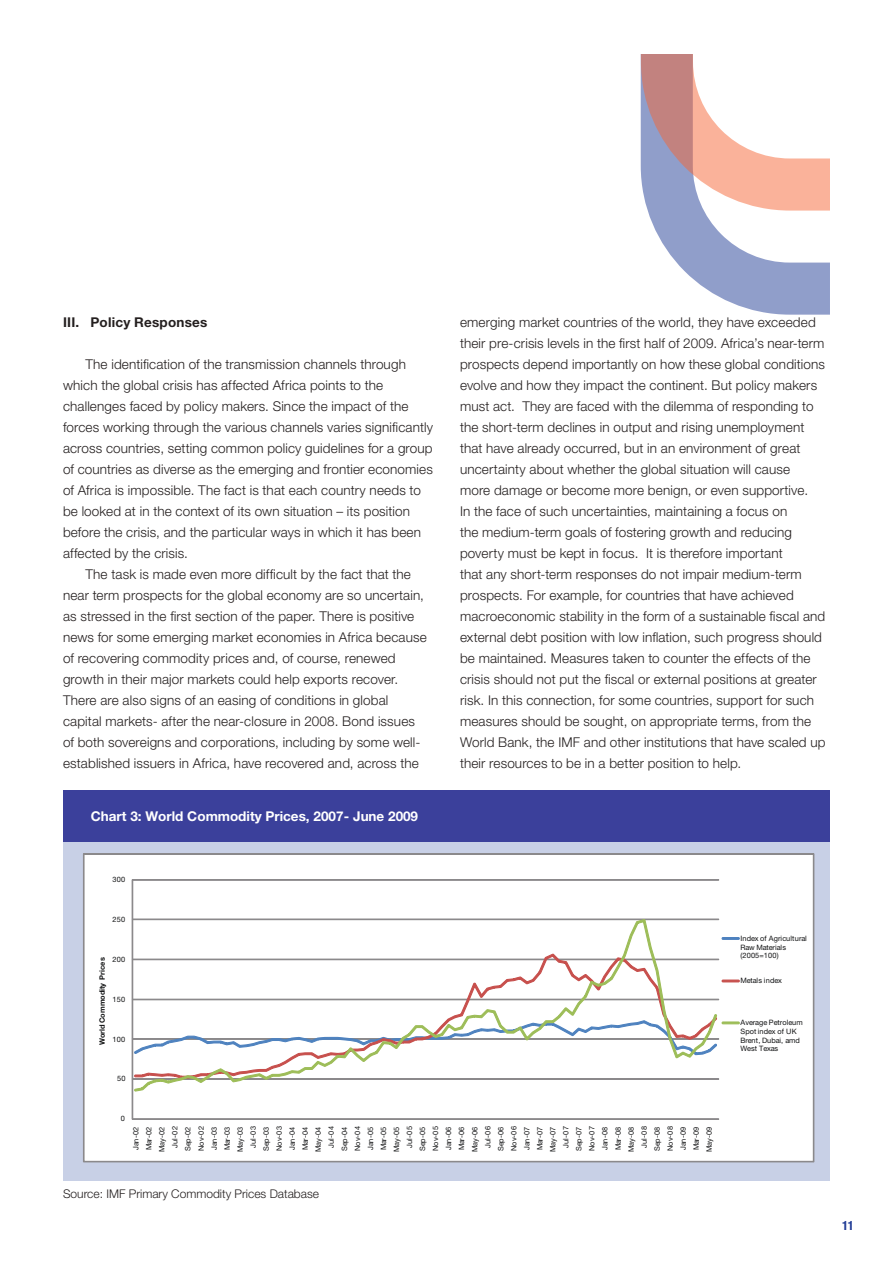
<style>
.page{position:relative;width:893px;height:1263px;background:#fff}
.page>*{position:absolute;margin:0;border:0;box-sizing:border-box;transform-origin:0 0}
.t1{font:300 13.5px/21px "Helvetica Neue LT Std";letter-spacing:.01em;color:#241f1f}
.t2{font:700 13.5px "Helvetica Neue LT Std";color:#fff}
.t3{font:700 13.5px "Helvetica Neue LT Std";letter-spacing:.015em;color:#241f1f}
.t4{font:700 condensed 12.75px "Helvetica Neue LT Std";color:#223d96}
.t5{font:300 12px "Helvetica Neue LT Std";color:#241f1f}
.t6{font:7.35px/13px "Helvetica Neue LT Std";letter-spacing:.01em;color:#121314}
.t7{font:700 7.35px "Helvetica Neue LT Std";letter-spacing:-.005em;color:#121314}
.t8{font:7.35px "Helvetica Neue LT Std";letter-spacing:-.01em;color:#121314}
</style>
<div class="page">
<svg style="left:648px;top:211px;width:182px;height:104px;fill:#909eca"></svg>
<svg style="left:640px;top:54px;width:190px;height:157px"></svg>
<div style="left:63px;top:841px;width:767px;height:339px;background:#c8d0e6"></div>
<svg style="left:83px;top:854px;width:731px;height:308px;background:#f7f7f6"></svg>
<div style="left:63px;top:790px;width:767px;height:18px;background:#3b409b"></div>
<div style="left:63px;top:824px;width:767px;height:18px;background:#3b409b"></div>
<div style="left:63px;top:808px;width:767px;height:16px;background:#3b409b"></div>
<p class="t3" style="left:63px;top:314px;width:146px">III. Policy Responses</p>
<p class="t1" style="left:86px;top:353px;width:322px">The identification of the transmission channels through</p>
<p class="t1" style="left:63px;top:374px;width:322px">which the global crisis has affected Africa points to the</p>
<p class="t1" style="left:63px;top:395px;width:347px">challenges faced by policy makers. Since the impact of the</p>
<p class="t1" style="left:63px;top:416px;width:371px">forces working through the various channels varies significantly</p>
<p class="t1" style="left:63px;top:437px;width:371px">across countries, setting common policy guidelines for a group</p>
<p class="t1" style="left:63px;top:458px;width:371px">of countries as diverse as the emerging and frontier economies</p>
<p class="t1" style="left:63px;top:479px;width:359px">of Africa is impossible. The fact is that each country needs to</p>
<p class="t1" style="left:63px;top:500px;width:349px">be looked at in the context of its own situation – its position</p>
<p class="t1" style="left:63px;top:521px;width:360px">before the crisis, and the particular ways in which it has been</p>
<p class="t1" style="left:63px;top:542px;width:127px">affected by the crisis.</p>
<p class="t1" style="left:86px;top:563px;width:327px">The task is made even more difficult by the fact that the</p>
<p class="t1" style="left:63px;top:584px;width:362px">near term prospects for the global economy are so uncertain,</p>
<p class="t1" style="left:63px;top:605px;width:353px">as stressed in the first section of the paper. There is positive</p>
<p class="t1" style="left:63px;top:626px;width:365px">news for some emerging market economies in Africa because</p>
<p class="t1" style="left:63px;top:647px;width:334px">of recovering commodity prices and, of course, renewed</p>
<p class="t1" style="left:63px;top:668px;width:337px">growth in their major markets could help exports recover.</p>
<p class="t1" style="left:63px;top:689px;width:327px">There are also signs of an easing of conditions in global</p>
<p class="t1" style="left:63px;top:710px;width:354px">capital markets- after the near-closure in 2008. Bond issues</p>
<p class="t1" style="left:63px;top:731px;width:359px">of both sovereigns and corporations, including by some well-</p>
<p class="t1" style="left:63px;top:752px;width:357px">established issuers in Africa, have recovered and, across the</p>
<p class="t2" style="left:91px;top:808px;width:329px">Chart 3: World Commodity Prices, 2007- June 2009</p>
<p class="t1" style="left:460px;top:311px;width:367px">emerging market countries of the world, they have exceeded their pre-crisis levels in the first half of 2009. Africa’s near-term prospects depend importantly on how these global conditions evolve and how they impact the continent. But policy makers must act. They are faced with the dilemma of responding to the short-term declines in output and rising unemployment that have already occurred, but in an environment of great uncertainty about whether the global situation will cause<br>more damage or become more benign, or even supportive.<br>In the face of such uncertainties, maintaining a focus on<br>the medium-term goals of fostering growth and reducing poverty must be kept in focus. It is therefore important<br>that any short-term responses do not impair medium-term prospects. For example, for countries that have achieved macroeconomic stability in the form of a sustainable fiscal and external debt position with low inflation, such progress should be maintained. Measures taken to counter the effects of the crisis should not put the fiscal or external positions at greater risk. In this connection, for some countries, support for such measures should be sought, on appropriate terms, from the World Bank, the IMF and other institutions that have scaled up their resources to be in a better position to help.</p>
<p class="t6" style="left:113px;top:873px;width:14px">300</p>
<p class="t6" style="left:113px;top:913px;width:14px">250</p>
<p class="t6" style="left:113px;top:953px;width:14px">200</p>
<p class="t7" style="left:98px;top:1045px;width:89px;rotate:-90deg">World Commodity Prices</p>
<p class="t6" style="left:113px;top:992px;width:14px">150</p>
<p class="t6" style="left:113px;top:1032px;width:14px">100</p>
<p class="t6" style="left:117px;top:1072px;width:10px">50</p>
<p class="t6" style="left:121px;top:1112px;width:6px">0</p>
<p class="t6" style="left:129px;top:1152px;width:27px;text-align:center;rotate:-90deg">Jan-02<br>Mar-02<br>May-02<br>Jul-02<br>Sep-02<br>Nov-02<br>Jan-03<br>Mar-03<br>May-03<br>Jul-03<br>Sep-03<br>Nov-03<br>Jan-04<br>Mar-04<br>May-04<br>Jul-04<br>Sep-04<br>Nov-04<br>Jan-05<br>Mar-05<br>May-05<br>Jul-05<br>Sep-05<br>Nov-05<br>Jan-06<br>Mar-06<br>May-06<br>Jul-06<br>Sep-06<br>Nov-06<br>Jan-07<br>Mar-07<br>May-07<br>Jul-07<br>Sep-07<br>Nov-07<br>Jan-08<br>Mar-08<br>May-08<br>Jul-08<br>Sep-08<br>Nov-08<br>Jan-09<br>Mar-09<br>May-09</p>
<p class="t5" style="left:63px;top:1186px;width:258px">Source: IMF Primary Commodity Prices Database</p>
<p class="t6" style="left:740px;top:934px;width:68px;line-height:8.7px">Index of Agricultural<br>Raw Materials (2005=100)</p>
<p class="t8" style="left:740px;top:976px;width:43px">Metals index</p>
<p class="t6" style="left:740px;top:1018px;width:64px;line-height:8.7px">Average Petroleum<br>Spot index of UK<br>Brent, Dubai, amd<br>West Texas</p>
<p class="t4" style="left:842px;top:1218px;width:13px">11</p>
</div>
